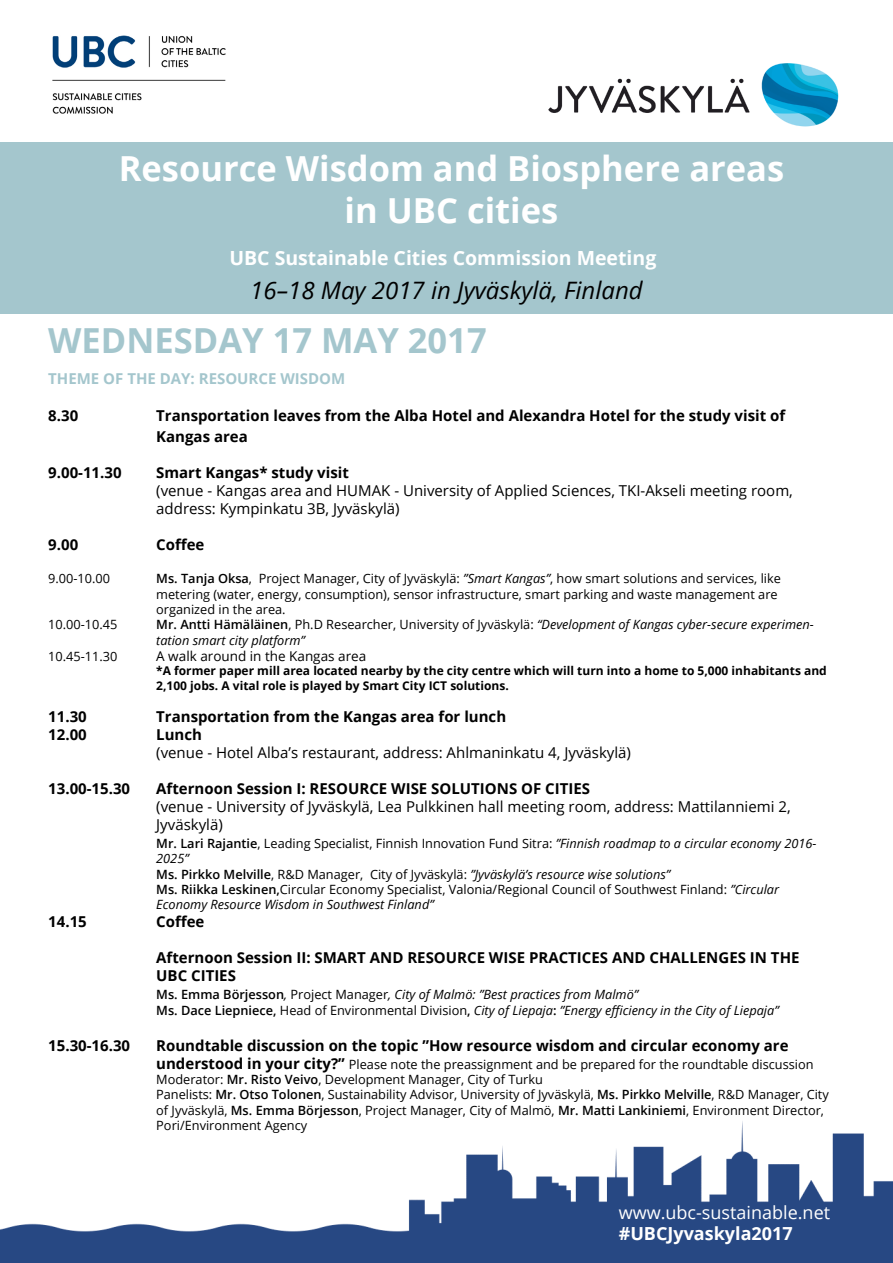
<style>
.page{position:relative;width:893px;height:1263px;background:#fff}
.page>*{position:absolute;margin:0;border:0;box-sizing:border-box;transform-origin:0 0}
.t1{font:700 34.5px/41.4px "Open Sans";color:#fff;text-align:center}
.t2{font:700 34.5px "Open Sans";color:#a4c6cd}
.t3{font:italic 24px "Open Sans";color:#000}
.t4{font:700 19.5px "Open Sans";color:#fff}
.t5{font:18px "Open Sans";color:#fff}
.t6{font:700 18px "Open Sans";color:#fff}
.t7{font:700 15px/21.6px "Open Sans";color:#000}
.t8{font:15px/18px "Open Sans";color:#000}
.t9{font:700 15px "Open Sans";color:#a4c6cd}
.t10{font:13.5px "Open Sans";color:#000}
.t11{font:12.75px/15.3px "Open Sans";color:#000}
.t12{font:italic 12.75px/15.3px "Open Sans";color:#000}
.t13{font:700 12px/14.4px "Open Sans";color:#000}
.s1{font-weight:600}
.s2{font-style:italic}
.s3{font-weight:600;font-style:normal}
.s4{font-style:normal}
.s5{font-weight:700;font-size:15px}
</style>
<div class="page">
<img style="left:0;top:1121px;width:893px;height:142px">
<img style="left:52px;top:35px;width:174px;height:79px">
<div style="left:0;top:142px;width:893px;height:172px;background:#a4c6cd"></div>
<img style="left:548px;top:63px;width:290px;height:64px">
<h1 class="t1" style="left:119px;top:147px;width:667px">Resource Wisdom and Biosphere areas in UBC cities</h1>
<h3 class="t4" style="left:229px;top:244px;width:429px">UBC Sustainable Cities Commission Meeting</h3>
<h2 class="t3" style="left:250px;top:274px;width:394px">16–18 May 2017 in Jyväskylä, Finland</h2>
<h1 class="t2" style="left:48px;top:316px;width:440px">WEDNESDAY 17 MAY 2017</h1>
<p class="t9" style="left:48px;top:368px;width:299px">THEME OF THE DAY: RESOURCE WISDOM</p>
<p class="t7" style="left:48px;top:404px;width:31px">8.30</p>
<p class="t7" style="left:156px;top:404px;width:630px">Transportation leaves from the Alba Hotel and Alexandra Hotel for the study visit of<br>Kangas area</p>
<p class="t7" style="left:48px;top:461px;width:75px">9.00-11.30</p>
<p class="t7" style="left:156px;top:461px;width:194px">Smart Kangas* study visit</p>
<p class="t8" style="left:156px;top:481px;width:638px">(venue - Kangas area and HUMAK - University of Applied Sciences, TKI-Akseli meeting room, address: Kympinkatu 3B, Jyväskylä)</p>
<p class="t7" style="left:48px;top:533px;width:31px">9.00</p>
<p class="t7" style="left:156px;top:533px;width:50px">Coffee</p>
<p class="t11" style="left:48px;top:571px;width:63px">9.00-10.00</p>
<p class="t11" style="left:156px;top:571px;width:626px"><span class="s1">Ms. Tanja Oksa</span>, Project Manager, City of Jyväskylä: <span class="s2">”Smart Kangas”</span>, how smart solutions and services, like metering (water, energy, consumption), sensor infrastructure, smart parking and waste management are organized in the area.</p>
<p class="t11" style="left:48px;top:617px;width:71px">10.00-10.45</p>
<p class="t12" style="left:156px;top:617px;width:659px"><span class="s3">Mr. Antti Hämäläinen</span><span class="s4">, Ph.D Researcher, University of Jyväskylä:</span> “Development of Kangas cyber-secure experimen&shy;tation smart city platform”</p>
<p class="t11" style="left:48px;top:648px;width:71px">10.45-11.30</p>
<p class="t10" style="left:156px;top:647px;width:211px">A walk around in the Kangas area</p>
<p class="t13" style="left:156px;top:663px;width:672px">*A former paper mill area located nearby by the city centre which will turn into a home to 5,000 inhabitants and<br>2,100 jobs. A vital role is played by Smart City ICT solutions.</p>
<p class="t7" style="left:48px;top:705px;width:40px">11.30</p>
<p class="t7" style="left:156px;top:705px;width:351px">Transportation from the Kangas area for lunch</p>
<p class="t7" style="left:48px;top:723px;width:40px">12.00</p>
<p class="t7" style="left:156px;top:723px;width:47px">Lunch</p>
<p class="t8" style="left:156px;top:743px;width:476px">(venue - Hotel Alba’s restaurant, address: Ahlmaninkatu 4, Jyväskylä)</p>
<p class="t7" style="left:48px;top:777px;width:83px">13.00-15.30</p>
<p class="t7" style="left:156px;top:777px;width:435px">Afternoon Session I: RESOURCE WISE SOLUTIONS OF CITIES</p>
<p class="t8" style="left:156px;top:797px;width:636px">(venue - University of Jyväskylä, Lea Pulkkinen hall meeting room, address: Mattilanniemi 2,<br>Jyväskylä)</p>
<p class="t11" style="left:156px;top:835px;width:662px"><span class="s1">Mr. Lari Rajantie</span>, Leading Specialist, Finnish Innovation Fund Sitra: <span class="s2">”Finnish roadmap to a circular economy 2016- 2025”<br></span><span class="s1">Ms. Pirkko Melville</span>, R&amp;D Manager, City of Jyväskylä: <span class="s2">”Jyväskylä’s resource wise solutions”<br></span><span class="s1">Ms. Riikka Leskinen,</span>Circular Economy Specialist, Valonia/Regional Council of Southwest Finland: <span class="s2">”Circular Economy Resource Wisdom in Southwest Finland”</span></p>
<p class="t7" style="left:48px;top:911px;width:40px">14.15</p>
<p class="t7" style="left:156px;top:911px;width:50px">Coffee</p>
<p class="t7" style="left:156px;top:948px;width:645px;line-height:18px">Afternoon Session II: SMART AND RESOURCE WISE PRACTICES AND CHALLENGES IN THE<br>UBC CITIES</p>
<p class="t12" style="left:156px;top:987px;width:624px"><span class="s3">Ms. Emma Börjesson</span>, <span class="s4">Project Manager</span>, City of Malmö: ”Best practices from Malmö”<br><span class="s3">Ms. Dace Liepniece,</span> <span class="s4">Head of Environmental Division</span><span class="s3">,</span> City of Liepaja<span class="s3">:</span> ”Energy efficiency in the City of Liepaja”</p>
<p class="t7" style="left:48px;top:1034px;width:83px">15.30-16.30</p>
<p class="t7" style="left:156px;top:1034px;width:634px">Roundtable discussion on the topic ”How resource wisdom and circular economy are</p>
<p class="t11" style="left:156px;top:1056px;width:674px"><span class="s5">understood in your city?”</span> Please note the preassignment and be prepared for the roundtable discussion Moderator: <span class="s1">Mr. Risto Veivo</span>, Development Manager, City of Turku<br>Panelists: <span class="s1">Mr. Otso Tolonen</span>, Sustainability Advisor, University of Jyväskylä, <span class="s1">Ms. Pirkko Melville</span>, R&amp;D Manager, City of Jyväskylä, <span class="s1">Ms. Emma Börjesson</span>, Project Manager, City of Malmö, <span class="s1">Mr. Matti Lankiniemi</span>, Environment Director, Pori/Environment Agency</p>
<h3 class="t5" style="left:619px;top:1200px;width:213px">www.ubc-sustainable.net</h3>
<h3 class="t6" style="left:619px;top:1221px;width:175px">#UBCJyvaskyla2017</h3>
</div>
